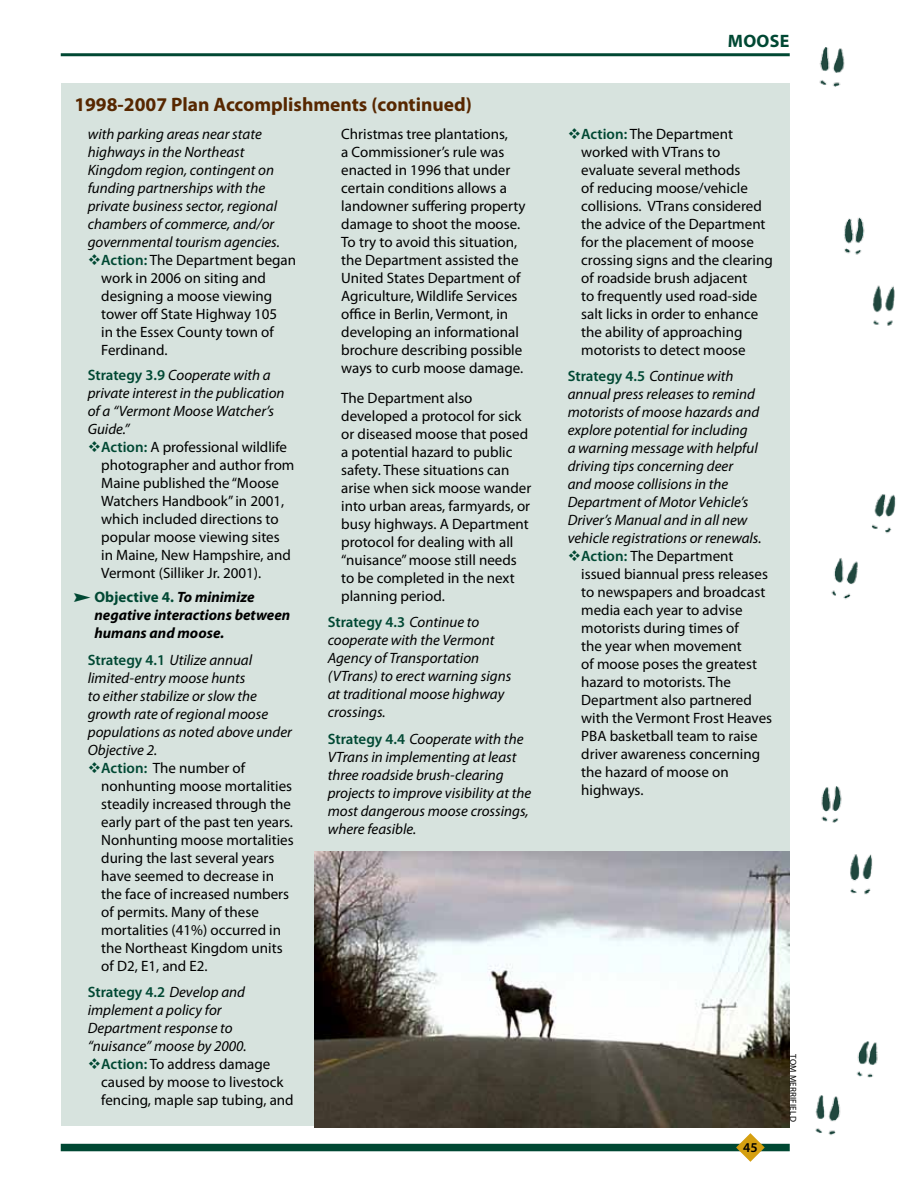
<style>
.page{position:relative;width:918px;height:1188px;background:#fff}
.page>*{position:absolute;margin:0;border:0;box-sizing:border-box;transform-origin:0 0}
.t1{font:700 19.5px "Myriad Pro";color:#572700}
.t2{font:700 18px "Myriad Pro";color:#004833}
.t3{font:15px/18px "Myriad Pro";color:#000}
.t4{font:italic 15px/18px "Myriad Pro";color:#000}
.t5{font:italic 700 15px/18px "Myriad Pro";color:#000}
.t6{font:600 15px "Myriad Pro";letter-spacing:-.005em;color:#004833}
.t7{font:600 13.5px "Myriad Pro";color:#000}
.t8{font:9px "Myriad Pro";letter-spacing:.025em;color:#000}
.s1{font-weight:600;color:#004833}
.s2{font-weight:600;font-style:normal;color:#004833}
.s3{font-family:"ESRI Arrowhead";font-weight:400;font-style:normal;color:#004833}
.s4{font-style:normal;color:#004833}
.s5{font-weight:400;font-style:italic;color:#000}
</style>
<div class="page">
<hr style="left:61px;top:53px;width:729px;height:3px;background:#004833">
<div style="left:61px;top:1144px;width:729px;height:7px;background:#004833"></div>
<svg style="left:735px;top:1133px;width:31px;height:29px"></svg>
<img style="left:815px;top:47px;width:81px;height:1088px">
<div style="left:61px;top:83px;width:729px;height:1043px;background:#d7e3de"></div>
<img style="left:315px;top:852px;width:475px;height:275px">
<h1 class="t1" style="left:74px;top:92px;width:399px">1998-2007 Plan Accomplishments (continued)</h1>
<p class="t4" style="left:88px;top:124px;width:176px">with parking areas near state</p>
<p class="t4" style="left:88px;top:142px;width:158px">highways in the Northeast</p>
<p class="t4" style="left:88px;top:160px;width:188px">Kingdom region, contingent on</p>
<p class="t4" style="left:88px;top:178px;width:179px">funding partnerships with the</p>
<p class="t4" style="left:88px;top:196px;width:191px">private business sector, regional</p>
<p class="t4" style="left:88px;top:214px;width:188px">chambers of commerce, and/or</p>
<p class="t4" style="left:88px;top:232px;width:194px">governmental tourism agencies.</p>
<p class="t3" style="left:101px;top:250px;width:196px"><span class="s1">Action:</span> The Department began</p>
<p class="t3" style="left:101px;top:268px;width:166px">work in 2006 on siting and</p>
<p class="t3" style="left:101px;top:286px;width:172px">designing a moose viewing</p>
<p class="t3" style="left:101px;top:304px;width:178px">tower off State Highway 105</p>
<p class="t3" style="left:101px;top:322px;width:174px">in the Essex County town of</p>
<p class="t3" style="left:101px;top:340px;width:68px">Ferdinand.</p>
<p class="t4" style="left:88px;top:365px;width:198px"><span class="s2">Strategy 3.9</span> Cooperate with a private interest in the publication of a “Vermont Moose Watcher’s<br>Guide.”</p>
<p class="t3" style="left:101px;top:437px;width:195px"><span class="s1">Action:</span> A professional wildlife photographer and author from<br>Maine published the “Moose<br>Watchers Handbook” in 2001, which included directions to popular moose viewing sites in Maine, New Hampshire, and<br>Vermont (Silliker Jr. 2001).</p>
<p class="t5" style="left:94px;top:588px;width:197px;text-indent:-20px"><span class="s3">%</span> <span class="s4">Objective 4.</span> To minimize negative interactions between humans and moose.</p>
<p class="t4" style="left:88px;top:651px;width:166px"><span class="s2">Strategy 4.1</span> Utilize annual</p>
<p class="t4" style="left:88px;top:669px;width:159px">limited-entry moose hunts</p>
<p class="t4" style="left:88px;top:687px;width:171px">to either stabilize or slow the</p>
<p class="t4" style="left:88px;top:705px;width:182px">growth rate of regional moose</p>
<p class="t4" style="left:88px;top:723px;width:206px">populations as noted above under</p>
<p class="t4" style="left:88px;top:741px;width:71px">Objective 2.</p>
<p class="t3" style="left:101px;top:759px;width:145px"><span class="s1">Action:</span> The number of</p>
<p class="t3" style="left:101px;top:777px;width:192px">nonhunting moose mortalities</p>
<p class="t3" style="left:101px;top:795px;width:191px">steadily increased through the</p>
<p class="t3" style="left:101px;top:813px;width:193px">early part of the past ten years.</p>
<p class="t3" style="left:101px;top:831px;width:194px">Nonhunting moose mortalities</p>
<p class="t3" style="left:101px;top:849px;width:175px">during the last several years</p>
<p class="t3" style="left:101px;top:867px;width:174px">have seemed to decrease in</p>
<p class="t3" style="left:101px;top:885px;width:189px">the face of increased numbers</p>
<p class="t3" style="left:101px;top:903px;width:159px">of permits. Many of these</p>
<p class="t3" style="left:101px;top:921px;width:181px">mortalities (41%) occurred in</p>
<p class="t3" style="left:101px;top:939px;width:183px">the Northeast Kingdom units</p>
<p class="t3" style="left:101px;top:957px;width:108px">of D2, E1, and E2.</p>
<p class="t6" style="left:88px;top:983px;width:159px">Strategy 4.2 <span class="s5">Develop and</span></p>
<p class="t4" style="left:88px;top:1001px;width:135px">implement a policy for</p>
<p class="t4" style="left:88px;top:1019px;width:146px">Department response to</p>
<p class="t4" style="left:88px;top:1037px;width:161px">“nuisance” moose by 2000.</p>
<p class="t3" style="left:101px;top:1055px;width:171px"><span class="s1">Action:</span> To address damage</p>
<p class="t3" style="left:101px;top:1073px;width:184px">caused by moose to livestock</p>
<p class="t3" style="left:101px;top:1091px;width:194px">fencing, maple sap tubing, and</p>
<p class="t3" style="left:341px;top:124px;width:186px">Christmas tree plantations,<br>a Commissioner’s rule was enacted in 1996 that under certain conditions allows a landowner suffering property damage to shoot the moose.<br>To try to avoid this situation, the Department assisted the<br>United States Department of<br>Agriculture, Wildlife Services office in Berlin, Vermont, in developing an informational brochure describing possible ways to curb moose damage.</p>
<p class="t3" style="left:341px;top:388px;width:192px">The Department also developed a protocol for sick or diseased moose that posed a potential hazard to public safety. These situations can arise when sick moose wander into urban areas, farmyards, or busy highways. A Department protocol for dealing with all “nuisance” moose still needs to be completed in the next planning period.</p>
<p class="t4" style="left:328px;top:613px;width:185px"><span class="s2">Strategy 4.3</span> Continue to cooperate with the Vermont<br>Agency of Transportation (VTrans) to erect warning signs at traditional moose highway crossings.</p>
<p class="t4" style="left:328px;top:729px;width:205px"><span class="s2">Strategy 4.4</span> Cooperate with the<br>VTrans in implementing at least three roadside brush-clearing projects to improve visibility at the most dangerous moose crossings, where feasible.</p>
<p class="t2" style="left:728px;top:29px;width:63px">MOOSE</p>
<p class="t3" style="left:581px;top:124px;width:193px"><span class="s1">Action:</span> The Department worked with VTrans to evaluate several methods<br>of reducing moose/vehicle collisions. VTrans considered the advice of the Department for the placement of moose crossing signs and the clearing of roadside brush adjacent<br>to frequently used road-side salt licks in order to enhance the ability of approaching motorists to detect moose</p>
<p class="t4" style="left:568px;top:367px;width:167px"><span class="s2">Strategy 4.5</span> Continue with</p>
<p class="t4" style="left:568px;top:385px;width:189px">annual press releases to remind</p>
<p class="t4" style="left:568px;top:403px;width:193px">motorists of moose hazards and</p>
<p class="t4" style="left:568px;top:421px;width:181px">explore potential for including</p>
<p class="t4" style="left:568px;top:439px;width:192px">a warning message with helpful</p>
<p class="t4" style="left:568px;top:457px;width:167px">driving tips concerning deer</p>
<p class="t4" style="left:568px;top:475px;width:162px">and moose collisions in the</p>
<p class="t4" style="left:568px;top:493px;width:182px">Department of Motor Vehicle’s</p>
<p class="t4" style="left:568px;top:511px;width:181px">Driver’s Manual and in all new</p>
<p class="t4" style="left:568px;top:529px;width:195px">vehicle registrations or renewals.</p>
<p class="t3" style="left:581px;top:547px;width:154px"><span class="s1">Action:</span> The Department</p>
<p class="t3" style="left:581px;top:565px;width:188px">issued biannual press releases</p>
<p class="t3" style="left:581px;top:583px;width:186px">to newspapers and broadcast</p>
<p class="t3" style="left:581px;top:601px;width:163px">media each year to advise</p>
<p class="t3" style="left:581px;top:619px;width:159px">motorists during times of</p>
<p class="t3" style="left:581px;top:637px;width:162px">the year when movement</p>
<p class="t3" style="left:581px;top:655px;width:177px">of moose poses the greatest</p>
<p class="t3" style="left:581px;top:673px;width:151px">hazard to motorists. The</p>
<p class="t3" style="left:581px;top:691px;width:172px">Department also partnered</p>
<p class="t3" style="left:581px;top:709px;width:192px">with the Vermont Frost Heaves</p>
<p class="t3" style="left:581px;top:727px;width:178px">PBA basketball team to raise</p>
<p class="t3" style="left:581px;top:745px;width:180px">driver awareness concerning</p>
<p class="t3" style="left:581px;top:763px;width:149px">the hazard of moose on</p>
<p class="t3" style="left:581px;top:781px;width:64px">highways.</p>
<p class="t7" style="left:743px;top:1139px;width:16px">45</p>
<p class="t8" style="left:799px;top:1054px;width:69px;rotate:90deg">TOM MERRIFIELD</p>
</div>
